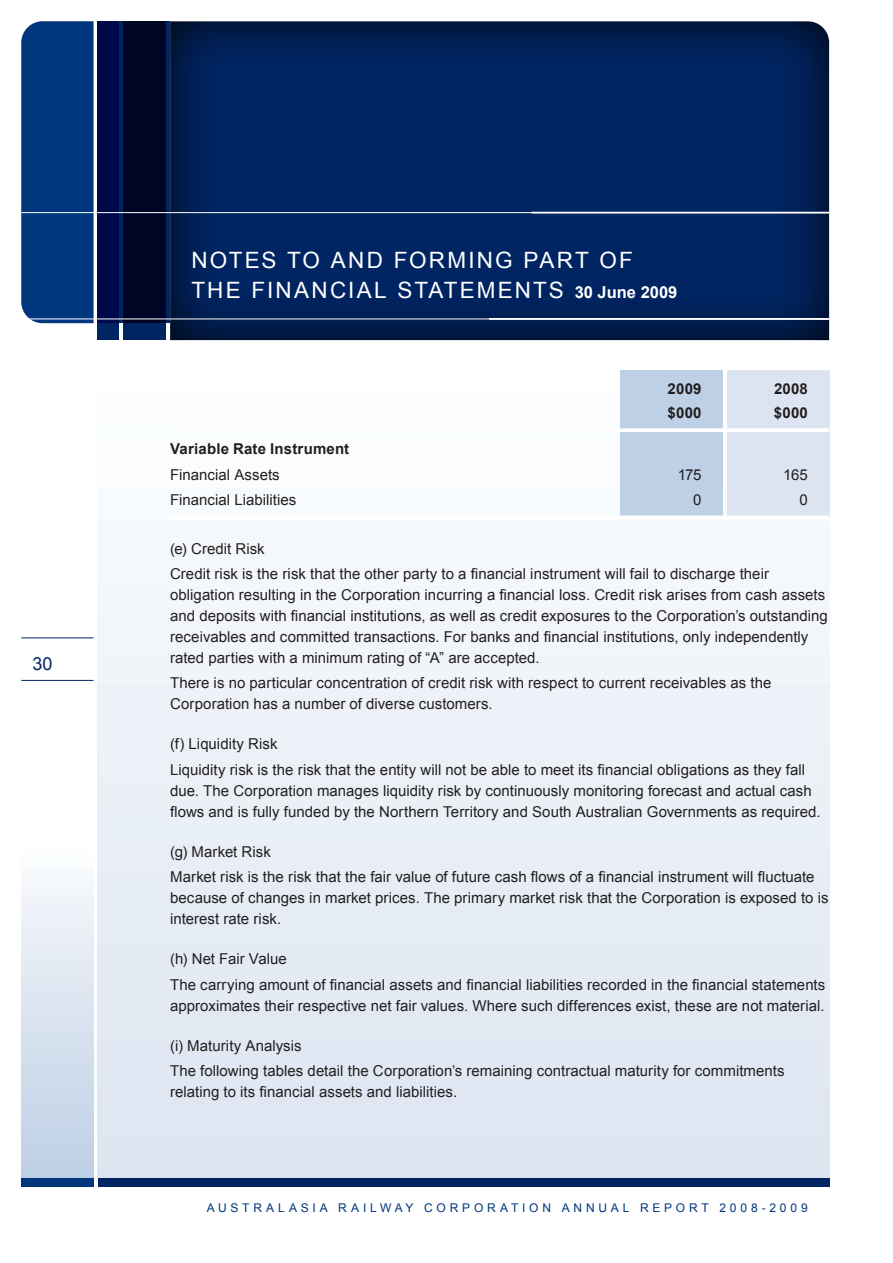
<style>
.page{position:relative;width:893px;height:1263px;background:#fff}
.page>*{position:absolute;margin:0;border:0;box-sizing:border-box;transform-origin:0 0}
.t1{font:22.5px "Arial";letter-spacing:.085em;color:#fff}
.t2{font:18px "Arial";color:#002562}
.t3{font:700 16.5px "Arial";color:#fff}
.t4{font:15px/21px "Arial";letter-spacing:.005em;color:#231f20}
.t5{font:700 15px "Arial";letter-spacing:.01em;color:#231f20}
.t6{font:12px "Arial";letter-spacing:.315em;color:#00377c}
.s1{font-weight:400;font-size:22.5px}
</style>
<div class="page">
<div style="left:98px;top:349px;width:731px;height:829px;background:linear-gradient(to bottom,#feffff,#dce4f1)"></div>
<div style="left:21px;top:838px;width:73px;height:340px;background:linear-gradient(to bottom,#fdfdfe,#bdcee5)"></div>
<div style="left:621px;top:370px;width:102px;height:148px;background:#bdd0e5"></div>
<div style="left:727px;top:370px;width:102px;height:147px;background:#dce4f1"></div>
<div style="left:98px;top:21px;width:72px;height:302px;background:#002562"></div>
<svg style="left:168px;top:21px;width:662px;height:320px;background:#02235c"></svg>
<div style="left:123px;top:21px;width:43px;height:319px;background:#000525"></div>
<div style="left:98px;top:21px;width:21px;height:319px;background:#000a4b"></div>
<hr style="left:21px;top:637px;width:73px;height:1px;background:#002562">
<hr style="left:21px;top:680px;width:73px;height:1px;background:#002562">
<div style="left:21px;top:1178px;width:73px;height:8px;background:#00377c"></div>
<div style="left:98px;top:1178px;width:731px;height:8px;background:#002562"></div>
<div style="left:21px;top:21px;width:73px;height:302px;background:#00377c"></div>
<hr style="left:170px;top:428px;width:659px;height:4px;background:#fff">
<hr style="left:170px;top:515px;width:659px;height:4px;background:#fff">
<hr style="left:21px;top:212px;width:808px;height:1px;background:#fff">
<hr style="left:21px;top:319px;width:808px;height:1px;background:#fff">
<hr style="left:489px;top:318px;width:340px;height:2px;background:#fff">
<p class="t2" style="left:33px;top:652px;width:22px">30</p>
<h1 class="t1" style="left:191px;top:245px;width:36px">Note</h1>
<h1 class="t1" style="left:261px;top:245px;width:88px">s To and</h1>
<h1 class="t1" style="left:394px;top:245px;width:35px">Form</h1>
<h1 class="t1" style="left:468px;top:245px;width:26px">ing</h1>
<h1 class="t1" style="left:524px;top:245px;width:34px">Part</h1>
<h1 class="t1" style="left:600px;top:245px;width:17px">of</h1>
<h1 class="t1" style="left:191px;top:275px;width:17px">the</h1>
<h1 class="t1" style="left:252px;top:275px;width:42px">Financ</h1>
<h1 class="t1" style="left:348px;top:275px;width:67px">ial Statement</h1>
<p class="t3" style="left:549px;top:281px;width:130px"><span class="s1">s</span> 30 June 2009</p>
<p class="t5" style="left:668px;top:378px;width:35px">2009</p>
<p class="t5" style="left:774px;top:378px;width:35px">2008</p>
<p class="t5" style="left:668px;top:402px;width:36px">$000</p>
<p class="t5" style="left:774px;top:402px;width:36px">$000</p>
<p class="t5" style="left:170px;top:439px;width:181px">Variable Rate Instrument</p>
<p class="t4" style="left:170px;top:464px;width:111px">Financial Assets</p>
<p class="t4" style="left:678px;top:464px;width:25px">175</p>
<p class="t4" style="left:783px;top:464px;width:26px">165</p>
<p class="t4" style="left:170px;top:489px;width:128px">Financial Liabilities</p>
<p class="t4" style="left:693px;top:489px;width:10px">0</p>
<p class="t4" style="left:800px;top:489px;width:10px">0</p>
<p class="t4" style="left:170px;top:536px;width:600px;line-height:25.2px">(e) Credit Risk<br>Credit risk is the risk that the other party to a financial instrument will fail to discharge their</p>
<p class="t4" style="left:170px;top:584px;width:659px">obligation resulting in the Corporation incurring a financial loss. Credit risk arises from cash assets and deposits with financial institutions, as well as credit exposures to the Corporation’s outstanding receivables and committed transactions. For banks and financial institutions, only independently rated parties with a minimum rating of “A” are accepted.</p>
<p class="t4" style="left:170px;top:672px;width:603px">There is no particular concentration of credit risk with respect to current receivables as the<br>Corporation has a number of diverse customers.</p>
<p class="t4" style="left:170px;top:732px;width:637px;line-height:25.2px">(f) Liquidity Risk<br>Liquidity risk is the risk that the entity will not be able to meet its financial obligations as they fall</p>
<p class="t4" style="left:170px;top:780px;width:652px">due. The Corporation manages liquidity risk by continuously monitoring forecast and actual cash flows and is fully funded by the Northern Territory and South Australian Governments as required.</p>
<p class="t4" style="left:170px;top:839px;width:646px;line-height:25.2px">(g) Market Risk<br>Market risk is the risk that the fair value of future cash flows of a financial instrument will fluctuate</p>
<p class="t4" style="left:170px;top:887px;width:660px">because of changes in market prices. The primary market risk that the Corporation is exposed to is interest rate risk.</p>
<p class="t4" style="left:170px;top:947px;width:657px;line-height:25.2px">(h) Net Fair Value<br>The carrying amount of financial assets and financial liabilities recorded in the financial statements</p>
<p class="t4" style="left:170px;top:995px;width:656px">approximates their respective net fair values. Where such differences exist, these are not material.</p>
<p class="t4" style="left:170px;top:1033px;width:616px;line-height:25.2px">(i) Maturity Analysis<br>The following tables detail the Corporation’s remaining contractual maturity for commitments</p>
<p class="t4" style="left:170px;top:1081px;width:289px">relating to its financial assets and liabilities.</p>
<p class="t6" style="left:207px;top:1200px;width:48px">Au stral</p>
<p class="t6" style="left:289px;top:1200px;width:161px">Asia Ra il way Corporat</p>
<p class="t6" style="left:522px;top:1200px;width:19px">i on</p>
<p class="t6" style="left:562px;top:1200px;width:24px">A nnual</p>
<p class="t6" style="left:640px;top:1200px;width:25px">R eport</p>
<p class="t6" style="left:719px;top:1200px;width:90px">2008-2009</p>
</div>
